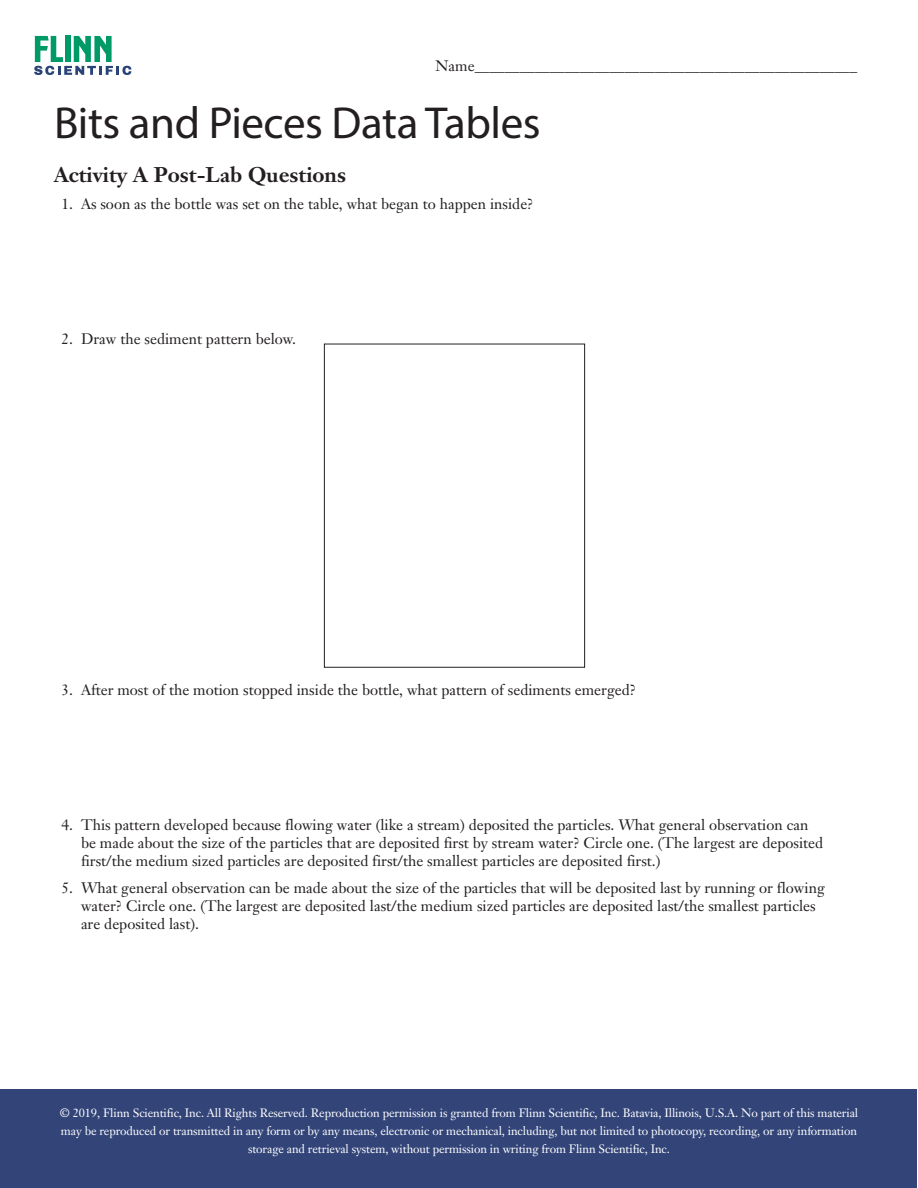
<style>
.page{position:relative;width:918px;height:1188px;background:#fff}
.page>*{position:absolute;margin:0;border:0;box-sizing:border-box;transform-origin:0 0}
.Headline{font:45px "Myriad Pro";letter-spacing:-.01em;color:#231f20}
.Sidehead{font:700 21px "Janson Text";color:#231f20}
.d_body{font:15px/18px "Janson Text";color:#231f20}
.d_a_b_c__s{font:15px "Janson Text";color:#231f20}
.t1{font:12px/18px "Janson Text";letter-spacing:-.01em;color:#fff;text-align:center}
</style>
<div class="page">
<div style="left:1px;top:1089px;width:916px;height:99px;background:#324478"></div>
<svg style="left:34px;top:36px;width:97px;height:39px"></svg>
<div style="left:324px;top:344px;width:261px;height:324px;border:1px solid #231f20"></div>
<p class="d_a_b_c__s" style="left:436px;top:57px;width:423px">Name___________________________________________________</p>
<p class="Headline" style="left:54px;top:95px;width:488px">Bits and Pieces Data Tables</p>
<p class="Sidehead" style="left:54px;top:161px;width:294px">Activity A Post-Lab Questions</p>
<p class="d_body" style="left:62px;top:194px;width:474px">1. As soon as the bottle was set on the table, what began to happen inside?</p>
<p class="d_body" style="left:62px;top:329px;width:236px">2. Draw the sediment pattern below.</p>
<p class="d_body" style="left:62px;top:680px;width:576px">3. After most of the motion stopped inside the bottle, what pattern of sediments emerged?</p>
<p class="d_body" style="left:81px;top:815px;width:744px;text-indent:-20px">4. This pattern developed because flowing water (like a stream) deposited the particles. What general observation can be made about the size of the particles that are deposited first by stream water? Circle one. (The largest are deposited first/the medium sized particles are deposited first/the smallest particles are deposited first.)</p>
<p class="d_body" style="left:81px;top:878px;width:745px;text-indent:-20px">5. What general observation can be made about the size of the particles that will be deposited last by running or flowing water? Circle one. (The largest are deposited last/the medium sized particles are deposited last/the smallest particles are deposited last).</p>
<p class="t1" style="left:60px;top:1104px;width:800px">© 2019, Flinn Scientific, Inc. All Rights Reserved. Reproduction permission is granted from Flinn Scientific, Inc. Batavia, Illinois, U.S.A. No part of this material may be reproduced or transmitted in any form or by any means, electronic or mechanical, including, but not limited to photocopy, recording, or any information storage and retrieval system, without permission in writing from Flinn Scientific, Inc.</p>
</div>
